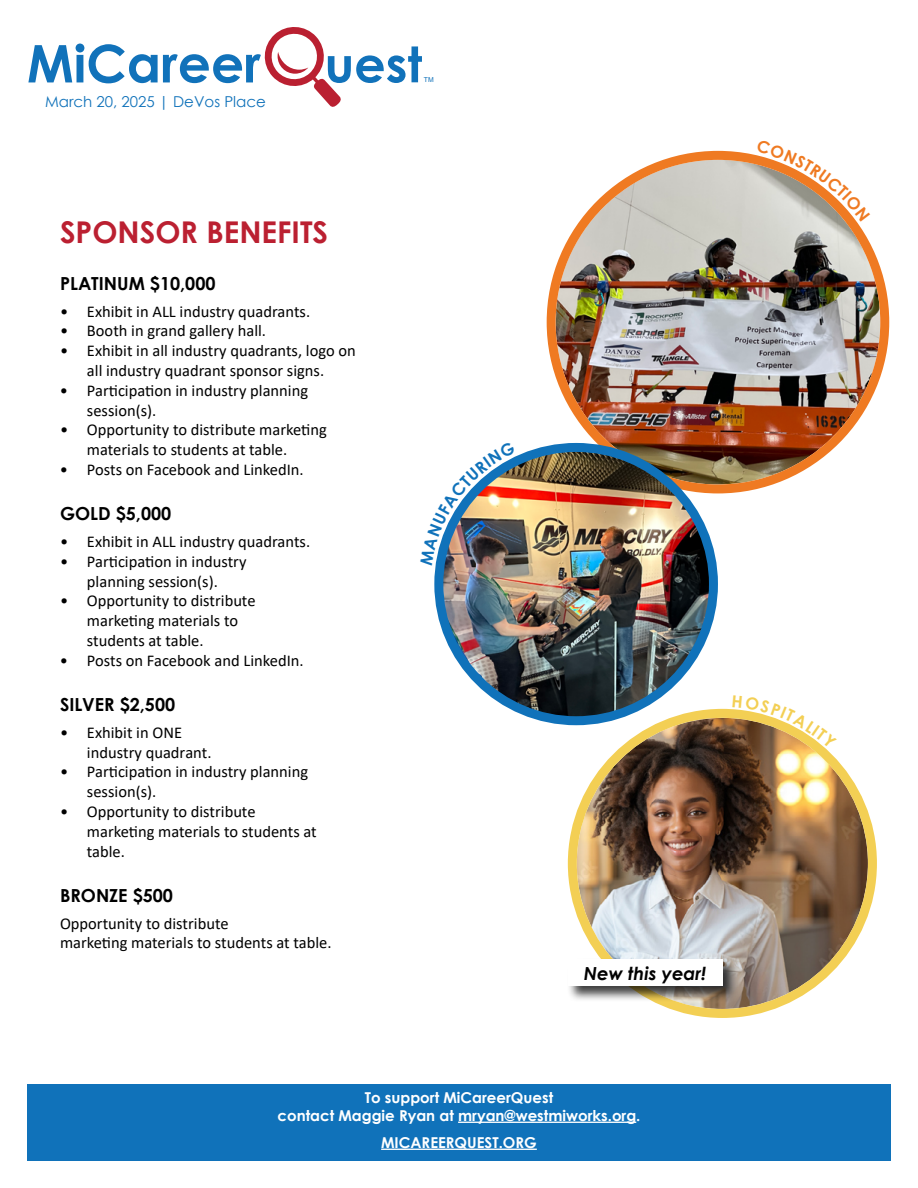
<style>
.page{position:relative;width:918px;height:1188px;background:#fff}
.page>*{position:absolute;margin:0;border:0;box-sizing:border-box;transform-origin:0 0}
.t1{font:700 51.9px "Century Gothic";color:#1172ba}
.t2{font:700 30px "Century Gothic";color:#bb2031}
.t3{font:700 18px "Century Gothic";color:#000}
.t4{font:italic 700 18px "Century Gothic";color:#000}
.t5{font:16.5px/19.8px "Calibri";color:#000}
.t6{font:700 15px/18px "Century Gothic";color:#fff;text-align:center}
.t7{font:15px "Century Gothic";color:#1072ba}
.t8{font:6.9px "Arial";color:#1172ba}
</style>
<div class="page">
<div style="left:27px;top:1084px;width:864px;height:77px;background:#1072ba"></div>
<hr style="left:458px;top:1122px;width:178px;height:1px;background:#fff">
<hr style="left:381px;top:1149px;width:156px;height:1px;background:#fff">
<img style="left:556px;top:160px;width:324px;height:324px;border-radius:162px">
<div style="left:547px;top:151px;width:342px;height:342px;border:9px solid #ef7a22;border-radius:50%"></div>
<img style="left:440px;top:447px;width:273px;height:274px">
<div style="left:434px;top:443px;width:284px;height:282px;border:9px solid #1072ba;border-radius:50%"></div>
<img style="left:577px;top:718px;width:291px;height:291px;border-radius:146px">
<div style="left:568px;top:709px;width:309px;height:309px;border:9px solid #f3cf54;border-radius:50%"></div>
<div style="left:567px;top:958px;width:171px;height:44px;background:#000;opacity:.75"></div>
<div style="left:568px;top:959px;width:154px;height:27px;background:#fff"></div>
<svg style="left:264px;top:27px;width:158px;height:80px"></svg>
<svg style="left:757px;top:155px;width:99px;height:66px"></svg>
<img style="left:435px;top:447px;width:81px;height:119px">
<svg style="left:732px;top:709px;width:94px;height:40px"></svg>
<h1 class="t1" style="left:27px;top:24px;width:235px">MiCareer</h1>
<p class="t7" style="left:45px;top:91px;width:222px">March 20, 2025 | DeVos Place</p>
<h2 class="t2" style="left:60px;top:209px;width:270px">SPONSOR BENEFITS</h2>
<p class="t3" style="left:60px;top:269px;width:157px">PLATINUM $10,000</p>
<p class="t5" style="left:60px;top:301px;width:252px">• Exhibit in ALL industry quadrants.</p>
<p class="t5" style="left:60px;top:321px;width:208px">• Booth in grand gallery hall.</p>
<p class="t5" style="left:60px;top:340px;width:297px;text-align:center">• Exhibit in all industry quadrants, logo on all industry quadrant sponsor signs.</p>
<p class="t5" style="left:87px;top:380px;width:223px;text-indent:-27px">• Participation in industry planning session(s).</p>
<p class="t5" style="left:87px;top:420px;width:241px;text-indent:-27px">• Opportunity to distribute marketing materials to students at table.</p>
<p class="t5" style="left:60px;top:459px;width:245px">• Posts on Facebook and LinkedIn.</p>
<p class="t3" style="left:60px;top:500px;width:113px">GOLD $5,000</p>
<p class="t5" style="left:60px;top:531px;width:252px">• Exhibit in ALL industry quadrants.</p>
<p class="t5" style="left:60px;top:551px;width:188px;text-align:center">• Participation in industry planning session(s).</p>
<p class="t5" style="left:87px;top:591px;width:170px;text-indent:-27px">• Opportunity to distribute marketing materials to students at table.</p>
<p class="t5" style="left:60px;top:650px;width:245px">• Posts on Facebook and LinkedIn.</p>
<p class="t3" style="left:60px;top:691px;width:117px">SILVER $2,500</p>
<p class="t5" style="left:87px;top:722px;width:126px;text-indent:-27px">• Exhibit in ONE industry quadrant.</p>
<p class="t5" style="left:87px;top:762px;width:223px;text-indent:-27px">• Participation in industry planning session(s).</p>
<p class="t5" style="left:87px;top:801px;width:231px;text-indent:-27px">• Opportunity to distribute marketing materials to students at table.</p>
<p class="t3" style="left:60px;top:881px;width:115px">BRONZE $500</p>
<p class="t5" style="left:60px;top:913px;width:273px">Opportunity to distribute<br>marketing materials to students at table.</p>
<p class="t8" style="left:424px;top:74px;width:11px">TM</p>
<p class="t4" style="left:584px;top:959px;width:124px">New this year!</p>
<p class="t6" style="left:278px;top:1088px;width:364px">To support MiCareerQuest<br>contact Maggie Ryan at mryan@westmiworks.org.</p>
<p class="t6" style="left:381px;top:1133px;width:157px">MICAREERQUEST.ORG</p>
</div>
